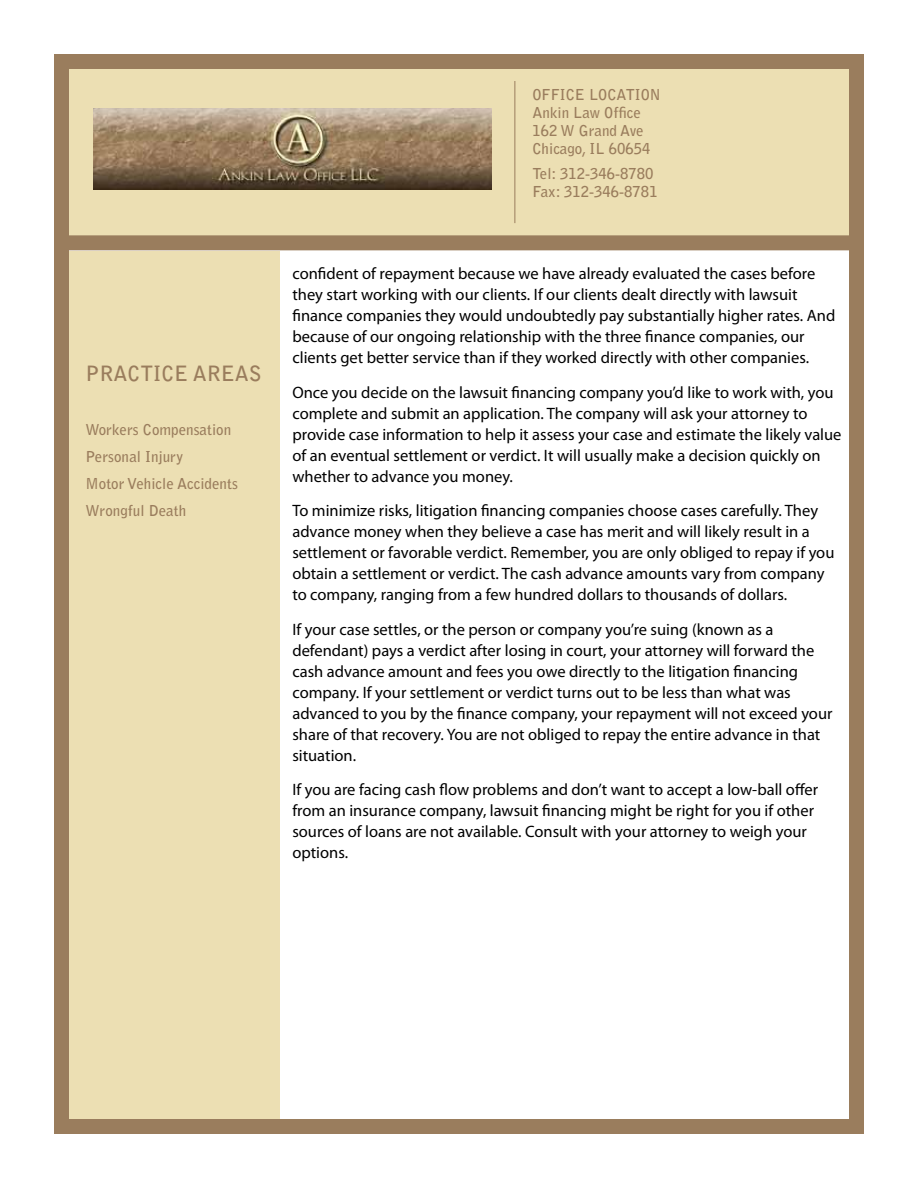
<style>
.page{position:relative;width:918px;height:1188px;background:#fff}
.page>*{position:absolute;margin:0;border:0;box-sizing:border-box;transform-origin:0 0}
.t1{font:700 21px "Bell Gothic Std";color:#9a7d5d}
.t2{font:16.5px/21px "Myriad Pro";color:#000}
.t3{font:700 15px/18px "Bell Gothic Std";color:#9a7d5d}
</style>
<div class="page">
<div style="left:54px;top:251px;width:225px;height:883px;background:#ecdfb3"></div>
<div style="left:54px;top:54px;width:810px;height:1080px;border:15px solid #9a7d5d"></div>
<div style="left:54px;top:54px;width:810px;height:196px;background:#ecdfb3;border:15px solid #9a7d5d"></div>
<img style="left:93px;top:109px;width:399px;height:81px">
<hr style="left:514px;top:81px;width:1px;height:142px;background:#9a7d5d">
<p class="t1" style="left:86px;top:361px;width:178px">PRACTICE AREAS</p>
<p class="t3" style="left:86px;top:417px;width:154px;line-height:27px">Workers Compensation<br>Personal Injury<br>Motor Vehicle Accidents<br>Wrongful Death</p>
<p class="t3" style="left:532px;top:85px;width:130px">OFFICE LOCATION<br>Ankin Law Office<br>162 W Grand Ave<br>Chicago, IL 60654</p>
<p class="t3" style="left:532px;top:165px;width:127px">Tel: 312-346-8780<br>Fax: 312-346-8781</p>
<p class="t2" style="left:292px;top:263px;width:544px">confident of repayment because we have already evaluated the cases before they start working with our clients. If our clients dealt directly with lawsuit finance companies they would undoubtedly pay substantially higher rates. And because of our ongoing relationship with the three finance companies, our clients get better service than if they worked directly with other companies.</p>
<p class="t2" style="left:292px;top:382px;width:551px">Once you decide on the lawsuit financing company you’d like to work with, you complete and submit an application. The company will ask your attorney to provide case information to help it assess your case and estimate the likely value of an eventual settlement or verdict. It will usually make a decision quickly on whether to advance you money.</p>
<p class="t2" style="left:292px;top:500px;width:544px">To minimize risks, litigation financing companies choose cases carefully. They advance money when they believe a case has merit and will likely result in a settlement or favorable verdict. Remember, you are only obliged to repay if you obtain a settlement or verdict. The cash advance amounts vary from company to company, ranging from a few hundred dollars to thousands of dollars.</p>
<p class="t2" style="left:292px;top:619px;width:542px">If your case settles, or the person or company you’re suing (known as a defendant) pays a verdict after losing in court, your attorney will forward the cash advance amount and fees you owe directly to the litigation financing company. If your settlement or verdict turns out to be less than what was advanced to you by the finance company, your repayment will not exceed your share of that recovery. You are not obliged to repay the entire advance in that situation.</p>
<p class="t2" style="left:292px;top:779px;width:527px">If you are facing cash flow problems and don’t want to accept a low-ball offer from an insurance company, lawsuit financing might be right for you if other sources of loans are not available. Consult with your attorney to weigh your options.</p>
</div>
